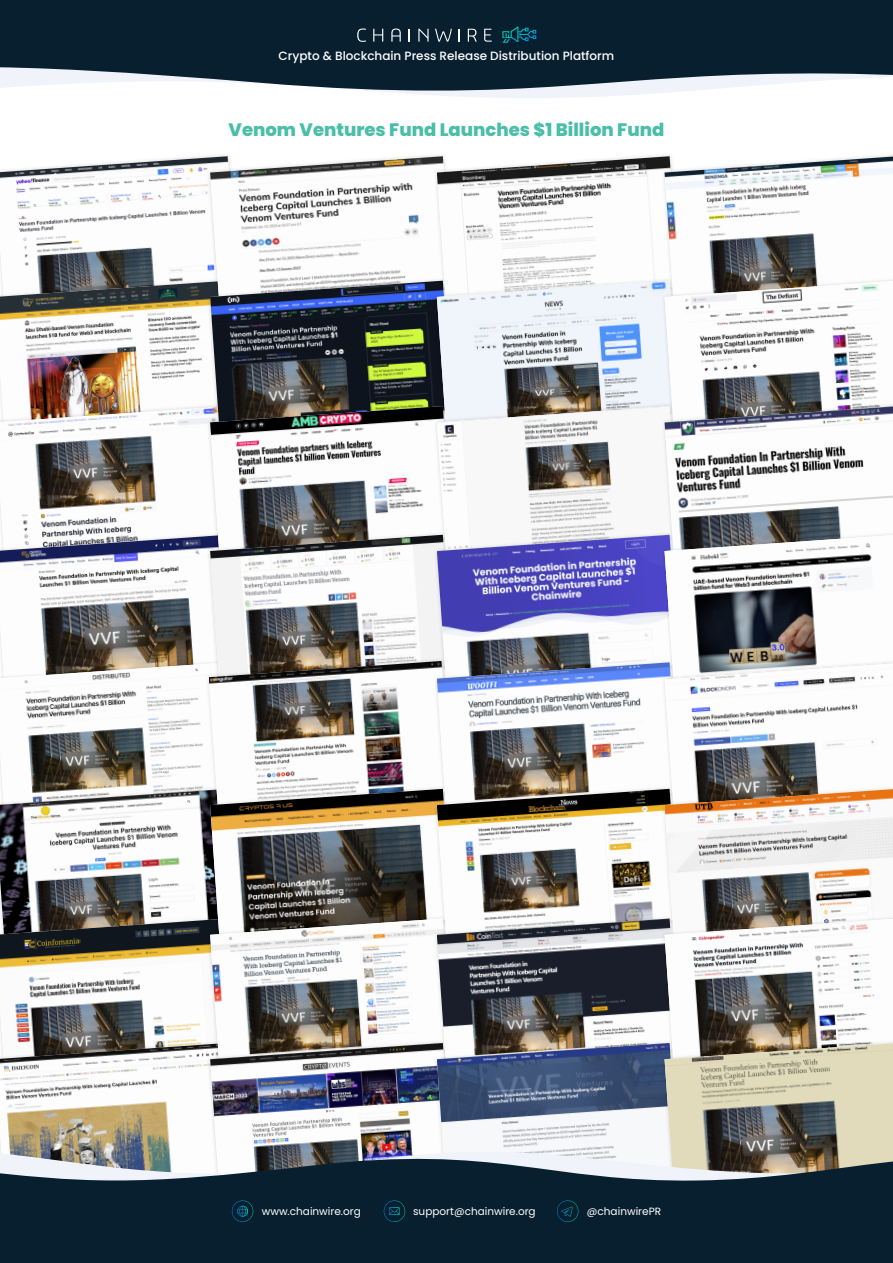
<style>
.page{position:relative;width:893px;height:1263px;background:#fff}
.page>*{position:absolute;margin:0;border:0;box-sizing:border-box;transform-origin:0 0}
.t1{font:800 18px "Poppins";color:#49bea8}
.t2{font:500 12px "Poppins";color:#fff}
.t3{font:10.5px "Poppins";color:#fff}
</style>
<div class="page">
<img style="left:0;top:156px;width:893px;height:994px">
<img style="left:664px;top:1043px;width:229px;height:107px">
<svg style="left:0;top:0;width:893px;height:98px;fill:#081f2f"></svg>
<svg style="left:0;top:1150px;width:893px;height:113px;background:#2b3d4a"></svg>
<svg style="left:357px;top:29px;width:9px;height:13px"></svg>
<svg style="left:373px;top:29px;width:10px;height:13px"></svg>
<svg style="left:391px;top:29px;width:10px;height:13px"></svg>
<svg style="left:409px;top:29px;width:1px;height:13px"></svg>
<svg style="left:418px;top:29px;width:11px;height:13px"></svg>
<svg style="left:435px;top:29px;width:17px;height:13px"></svg>
<svg style="left:458px;top:29px;width:1px;height:13px"></svg>
<svg style="left:468px;top:29px;width:9px;height:13px"></svg>
<svg style="left:484px;top:29px;width:8px;height:13px"></svg>
<svg style="left:502px;top:27px;width:34px;height:16px"></svg>
<svg style="left:384px;top:1200px;width:21px;height:22px"></svg>
<svg style="left:232px;top:1200px;width:21px;height:22px"></svg>
<svg style="left:557px;top:1200px;width:21px;height:22px"></svg>
<p class="t2" style="left:279px;top:49px;width:337px">Crypto &amp; Blockchain Press Release Distribution Platform</p>
<h1 class="t1" style="left:229px;top:119px;width:437px">Venom Ventures Fund Launches $1 Billion Fund</h1>
<p class="t3" style="left:262px;top:1205px;width:101px">www.chainwire.org</p>
<p class="t3" style="left:413px;top:1205px;width:124px">support@chainwire.org</p>
<p class="t3" style="left:587px;top:1205px;width:76px">@chainwirePR</p>
</div>
